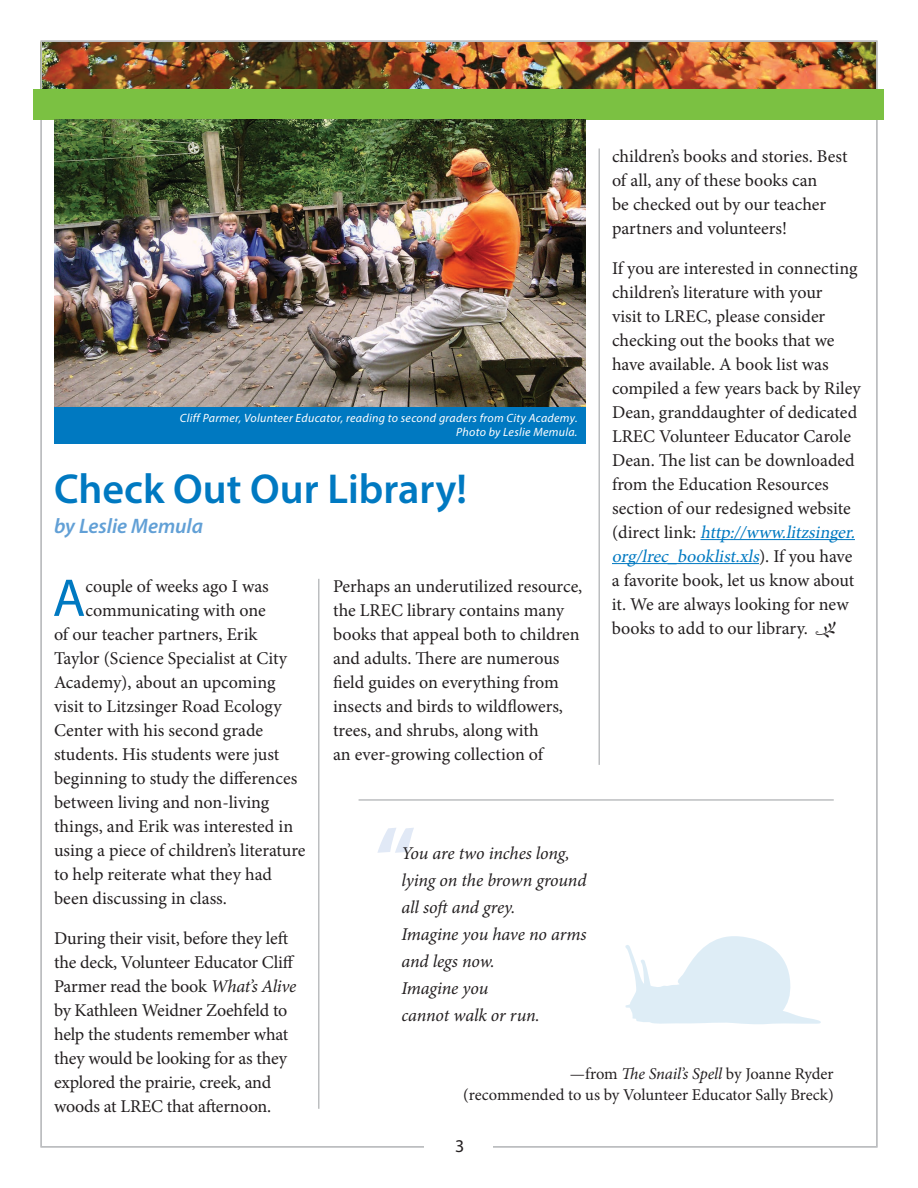
<style>
.page{position:relative;width:918px;height:1188px;background:#fff}
.page>*{position:absolute;margin:0;border:0;box-sizing:border-box;transform-origin:0 0}
.t1{font:700 90px "Myriad Pro";color:#e1e9f6}
.t2{font:53.55px "Myriad Pro";color:#0079c1}
.t3{font:600 42px "Myriad Pro";color:#0079c1}
.t4{font:italic 600 21px "Myriad Pro";color:#62a0d6}
.t5{font:18px/24px "Minion Pro";letter-spacing:-.005em;color:#231f20}
.t6{font:italic 18px/27px "Minion Pro";letter-spacing:-.01em;color:#231f20}
.t7{font:18px "Myriad Pro";color:#231f20}
.t8{font:16.5px/21px "Minion Pro";letter-spacing:-.005em;color:#231f20;text-align:right}
.t9{font:italic 12px/14.4px "Myriad Pro";letter-spacing:.025em;color:#fff;text-align:right}
.s1{font-style:italic;color:#0079c1}
.s2{font-family:"Kfon";font-size:17.25px}
.s3{font-style:italic}
</style>
<div class="page">
<img style="left:43px;top:43px;width:832px;height:46px">
<div style="left:34px;top:89px;width:850px;height:31px;background:#7bc142"></div>
<hr style="left:598px;top:149px;width:2px;height:616px;background:#bcbec0">
<div style="left:54px;top:405px;width:531px;height:38px;background:#0079c1"></div>
<img style="left:54px;top:120px;width:531px;height:287px">
<hr style="left:700px;top:539px;width:155px;height:1px;background:#0079c1">
<hr style="left:612px;top:563px;width:147px;height:1px;background:#0079c1">
<hr style="left:359px;top:799px;width:475px;height:2px;background:#bcbec0">
<svg style="left:625px;top:936px;width:196px;height:88px"></svg>
<hr style="left:318px;top:579px;width:2px;height:530px;background:#bcbec0">
<p class="t5" style="left:612px;top:144px;width:237px">children’s books and stories. Best of all, any of these books can<br>be checked out by our teacher partners and volunteers!</p>
<p class="t5" style="left:612px;top:256px;width:250px">If you are interested in connecting children’s literature with your<br>visit to LREC, please consider checking out the books that we have available. A book list was compiled a few years back by Riley<br>Dean, granddaughter of dedicated<br>LREC Volunteer Educator Carole<br>Dean. The list can be downloaded from the Education Resources section of our redesigned website ( d i r e c t l i n k : <span class="s1">http://www.litzsinger. org/lrec_booklist.xls</span>) . I f y o u h av e a favorite book, let us know about it. We are always looking for new books to add to our library. <span class="s2">O</span></p>
<p class="t9" style="left:180px;top:410px;width:399px">Cliff Parmer, Volunteer Educator, reading to second graders from City Academy.<br>Photo by Leslie Memula.</p>
<h3 class="t3" style="left:54px;top:462px;width:414px">Check Out Our Library!</h3>
<p class="t4" style="left:54px;top:513px;width:151px">by Leslie Memula</p>
<h2 class="t2" style="left:53px;top:565px;width:34px">A</h2>
<p class="t5" style="left:85px;top:574px;width:185px">couple of weeks ago I was</p>
<p class="t5" style="left:333px;top:574px;width:251px">Perhaps an underutilized resource, the LREC library contains many books that appeal both to children and adults. There are numerous field guides on everything from insects and birds to wildflowers, trees, and shrubs, along with<br>an ever-growing collection of</p>
<p class="t5" style="left:85px;top:598px;width:182px">communicating with one</p>
<p class="t5" style="left:54px;top:622px;width:205px">of our teacher partners, Erik</p>
<p class="t5" style="left:54px;top:646px;width:234px">Taylor (Science Specialist at City</p>
<p class="t5" style="left:54px;top:670px;width:223px">Academy), about an upcoming</p>
<p class="t5" style="left:54px;top:694px;width:229px">visit to Litzsinger Road Ecology</p>
<p class="t5" style="left:54px;top:718px;width:211px">Center with his second grade</p>
<p class="t5" style="left:54px;top:742px;width:227px">students. His students were just</p>
<p class="t5" style="left:54px;top:766px;width:245px">beginning to study the differences</p>
<p class="t5" style="left:54px;top:790px;width:217px">between living and non-living</p>
<p class="t5" style="left:54px;top:814px;width:241px">things, and Erik was interested in</p>
<p class="t5" style="left:54px;top:838px;width:253px">using a piece of children’s literature</p>
<p class="t5" style="left:54px;top:862px;width:220px">to help reiterate what they had</p>
<p class="t5" style="left:54px;top:886px;width:174px">been discussing in class.</p>
<p class="t5" style="left:54px;top:926px;width:244px">During their visit, before they left the deck, Volunteer Educator Cliff<br>Parmer read the book <span class="s3">What’s Alive </span>by Kathleen Weidner Zoehfeld to help the students remember what they would be looking for as they explored the prairie, creek, and woods at LREC that afternoon.</p>
<h1 class="t1" style="left:375px;top:800px;width:42px">“</h1>
<p class="t6" style="left:402px;top:840px;width:187px">You are two inches long, lying on the brown ground all soft and grey.<br>Imagine you have no arms and legs now.<br>Imagine you<br>cannot walk or run.</p>
<p class="t8" style="left:463px;top:1064px;width:372px">—from <span class="s3">The Snail’s Spell</span> by Joanne Ryder<br>(recommended to us by Volunteer Educator Sally Breck)</p>
<p class="t7" style="left:455px;top:1135px;width:11px">3</p>
</div>
